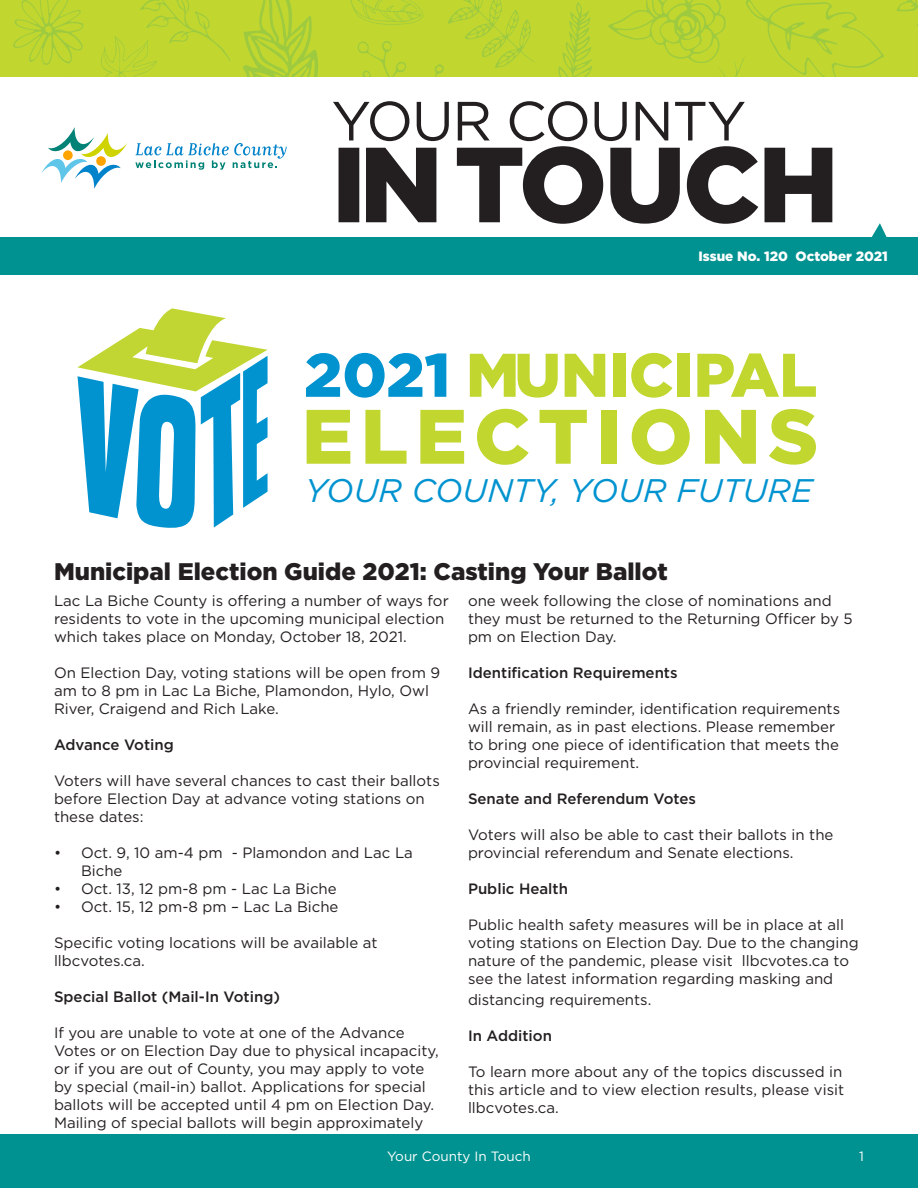
<style>
.page{position:relative;width:918px;height:1188px;background:#fff}
.page>*{position:absolute;margin:0;border:0;box-sizing:border-box;transform-origin:0 0}
.t1{font:900 76.95px "Gotham";letter-spacing:.095em;color:#c1d72f}
.t2{font:900 61.5px "Gotham";letter-spacing:-.005em;color:#c1d72f}
.t3{font:italic 32.7px "Gotham";color:#0093d0}
.t4{font:900 24px "Gotham";color:#231f20}
.t5{font:15px/18px "Gotham";color:#231f20}
.t6{font:500 15px "Gotham";color:#231f20}
.t7{font:900 13.5px "Gotham";color:#fff}
.t8{font:13.5px "Gotham";color:#fff}
.s1{color:#0093d0}
</style>
<div class="page">
<div style="left:0;top:1135px;width:918px;height:53px;background:#009290"></div>
<div style="left:0;top:237px;width:918px;height:37px;background:#009290"></div>
<svg style="left:871px;top:223px;width:16px;height:14px"></svg>
<svg style="left:333px;top:101px;width:499px;height:123px"></svg>
<div style="left:0;top:0;width:918px;height:77px;background:#c1d72f"></div>
<svg style="left:243px;top:0;width:349px;height:77px"></svg>
<svg style="left:13px;top:0;width:217px;height:77px"></svg>
<svg style="left:608px;top:0;width:310px;height:77px"></svg>
<svg style="left:135px;top:143px;width:152px;height:27px"></svg>
<svg style="left:41px;top:127px;width:86px;height:62px"></svg>
<svg style="left:77px;top:308px;width:191px;height:220px"></svg>
<p class="t7" style="left:699px;top:248px;width:191px">Issue No. 120 October 2021</p>
<p class="t2" style="left:304px;top:339px;width:515px"><span class="s1">2021</span> MUNICIPAL</p>
<p class="t1" style="left:302px;top:392px;width:518px">ELECTIONS</p>
<p class="t3" style="left:305px;top:470px;width:509px">YOUR COUNTY, YOUR FUTURE</p>
<p class="t4" style="left:54px;top:557px;width:615px">Municipal Election Guide 2021: Casting Your Ballot</p>
<p class="t5" style="left:54px;top:591px;width:396px">Lac La Biche County is offering a number of ways for residents to vote in the upcoming municipal election which takes place on Monday, October 18, 2021.</p>
<p class="t5" style="left:54px;top:663px;width:388px">On Election Day, voting stations will be open from 9 am to 8 pm in Lac La Biche, Plamondon, Hylo, Owl<br>River, Craigend and Rich Lake.</p>
<p class="t6" style="left:54px;top:735px;width:121px">Advance Voting</p>
<p class="t5" style="left:54px;top:771px;width:387px">Voters will have several chances to cast their ballots before Election Day at advance voting stations on these dates:</p>
<p class="t5" style="left:81px;top:843px;width:333px;text-indent:-27px">• Oct. 9, 10 am-4 pm - Plamondon and Lac La<br>Biche</p>
<p class="t5" style="left:54px;top:879px;width:284px">• Oct. 13, 12 pm-8 pm - Lac La Biche</p>
<p class="t5" style="left:54px;top:897px;width:286px">• Oct. 15, 12 pm-8 pm – Lac La Biche</p>
<p class="t5" style="left:54px;top:933px;width:325px">Specific voting locations will be available at llbcvotes.ca.</p>
<p class="t6" style="left:54px;top:987px;width:228px">Special Ballot (Mail-In Voting)</p>
<p class="t5" style="left:54px;top:1023px;width:386px">If you are unable to vote at one of the Advance Votes or on Election Day due to physical incapacity, or if you are out of County, you may apply to vote by special (mail-in) ballot. Applications for special ballots will be accepted until 4 pm on Election Day.<br>Mailing of special ballots will begin approximately</p>
<p class="t5" style="left:468px;top:591px;width:386px">one week following the close of nominations and they must be returned to the Returning Officer by 5 pm on Election Day.</p>
<p class="t6" style="left:468px;top:663px;width:211px">Identification Requirements</p>
<p class="t5" style="left:468px;top:699px;width:374px">As a friendly reminder, identification requirements will remain, as in past elections. Please remember to bring one piece of identification that meets the provincial requirement.</p>
<p class="t6" style="left:468px;top:789px;width:230px">Senate and Referendum Votes</p>
<p class="t5" style="left:468px;top:825px;width:367px">Voters will also be able to cast their ballots in the provincial referendum and Senate elections.</p>
<p class="t6" style="left:468px;top:879px;width:102px">Public Health</p>
<p class="t5" style="left:468px;top:915px;width:392px">Public health safety measures will be in place at all voting stations on Election Day. Due to the changing nature of the pandemic, please visit llbcvotes.ca to see the latest information regarding masking and</p>
<p class="t5" style="left:468px;top:990px;width:185px">distancing requirements.</p>
<p class="t6" style="left:468px;top:1026px;width:86px">In Addition</p>
<p class="t5" style="left:468px;top:1062px;width:378px;text-align:justify">To learn more about any of the topics discussed in this article and to view election results, please visit llbcvotes.ca.</p>
<p class="t8" style="left:387px;top:1147px;width:145px">Your County In Touch</p>
<p class="t8" style="left:859px;top:1147px;width:6px">1</p>
</div>
